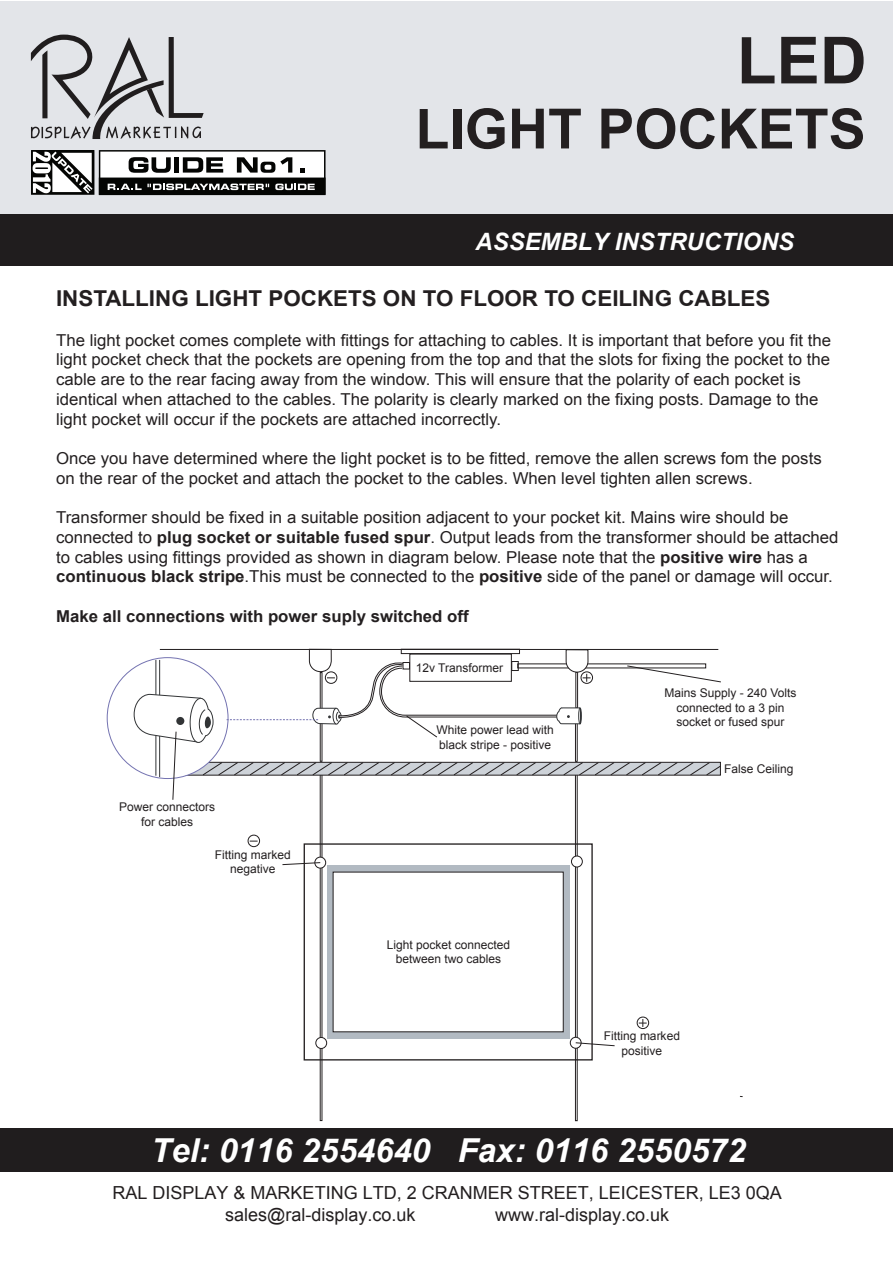
<style>
.page{position:relative;width:893px;height:1265px;background:#fff}
.page>*{position:absolute;margin:0;border:0;box-sizing:border-box;transform-origin:0 0}
.t1{font:700 64.95px "Arial";color:#231f20}
.t2{font:700 55.5px "Arial";color:#231f20}
.t3{font:italic 700 33px "Arial";color:#fff}
.t4{font:italic 700 23.85px "Arial";color:#fff}
.t5{font:700 21.9px "Arial";color:#231f20}
.t6{font:18px/21.6px "Arial";color:#231f20}
.t7{font:16.35px/19.6px "Arial";color:#231f20}
.t8{font:700 16.35px "Arial";color:#231f20}
.t9{font:12px/14.4px "Arial";color:#231f20;text-align:center}
.s1{font-weight:700}
</style>
<div class="page">
<div style="left:0;top:2px;width:893px;height:222px;background:#e3e5e9"></div>
<div style="left:0;top:1127px;width:892px;height:44px;background:#201d1e"></div>
<div style="left:0;top:214px;width:892px;height:51px;background:#201d1e"></div>
<svg style="left:31px;top:35px;width:173px;height:104px"></svg>
<svg style="left:31px;top:150px;width:295px;height:45px;background:#868786"></svg>
<div style="left:575px;top:772px;width:2px;height:348px;border:1px solid #231f20"></div>
<div style="left:327px;top:865px;width:243px;height:173px;background:#b2bac2"></div>
<div style="left:333px;top:871px;width:230px;height:161px;background:#fff"></div>
<div style="left:304px;top:843px;width:289px;height:217px;border:1px solid #231f20"></div>
<div style="left:314px;top:856px;width:12px;height:12px;border:1px solid #231f20;border-radius:50%"></div>
<div style="left:571px;top:856px;width:11px;height:11px;background:#fff;border-radius:50%"></div>
<div style="left:571px;top:855px;width:12px;height:12px;border:1px solid #231f20;border-radius:50%"></div>
<div style="left:315px;top:1037px;width:12px;height:11px;border:1px solid #231f20;border-radius:50%"></div>
<div style="left:570px;top:1037px;width:11px;height:11px;background:#fff;border-radius:50%"></div>
<div style="left:570px;top:1036px;width:11px;height:12px;border:1px solid #231f20;border-radius:50%"></div>
<svg style="left:282px;top:861px;width:39px;height:4px"></svg>
<svg style="left:575px;top:1041px;width:40px;height:5px"></svg>
<div style="left:248px;top:834px;width:12px;height:13px;border:1px solid #231f20;border-radius:50%"></div>
<div style="left:637px;top:1016px;width:12px;height:12px;border:1px solid #231f20;border-radius:50%"></div>
<svg style="left:639px;top:1018px;width:8px;height:8px"></svg>
<svg style="left:133px;top:648px;width:588px;height:152px"></svg>
<h1 class="t1" style="left:737px;top:17px;width:132px">LED</h1>
<h2 class="t2" style="left:415px;top:92px;width:452px">LIGHT POCKETS</h2>
<h3 class="t4" style="left:476px;top:226px;width:320px">ASSEMBLY INSTRUCTIONS</h3>
<h3 class="t5" style="left:56px;top:284px;width:716px">INSTALLING LIGHT POCKETS ON TO FLOOR TO CEILING CABLES</h3>
<p class="t7" style="left:56px;top:330px;width:776px">The light pocket comes complete with fittings for attaching to cables. It is important that before you fit the light pocket check that the pockets are opening from the top and that the slots for fixing the pocket to the cable are to the rear facing away from the window. This will ensure that the polarity of each pocket is identical when attached to the cables. The polarity is clearly marked on the fixing posts. Damage to the light pocket will occur if the pockets are attached incorrectly.</p>
<p class="t7" style="left:56px;top:448px;width:767px">Once you have determined where the light pocket is to be fitted, remove the allen screws fom the posts on the rear of the pocket and attach the pocket to the cables. When level tighten allen screws.</p>
<p class="t7" style="left:56px;top:507px;width:784px">Transformer should be fixed in a suitable position adjacent to your pocket kit. Mains wire should be connected to <span class="s1">plug socket or suitable fused spur</span>. Output leads from the transformer should be attached to cables using fittings provided as shown in diagram below. Please note that the <span class="s1">positive wire</span> has a <span class="s1">continuous black stripe</span>.This must be connected to the <span class="s1">positive</span> side of the panel or damage will occur.</p>
<p class="t8" style="left:56px;top:605px;width:414px">Make all connections with power suply switched off</p>
<p class="t9" style="left:416px;top:660px;width:89px">12v Transformer</p>
<p class="t9" style="left:119px;top:800px;width:98px">Power connectors for cables</p>
<p class="t9" style="left:215px;top:847px;width:78px">Fitting marked negative</p>
<p class="t9" style="left:436px;top:723px;width:119px;text-align:left">White power lead with black stripe - positive</p>
<p class="t9" style="left:664px;top:686px;width:134px">Mains Supply - 240 Volts connected to a 3 pin socket or fused spur</p>
<p class="t9" style="left:724px;top:761px;width:71px">False Ceiling</p>
<p class="t9" style="left:387px;top:937px;width:125px">Light pocket connected between two cables</p>
<p class="t9" style="left:604px;top:1028px;width:78px">Fitting marked positive</p>
<h3 class="t3" style="left:151px;top:1128px;width:596px">Tel: 0116 2554640 Fax: 0116 2550572</h3>
<p class="t6" style="left:225px;top:1182px;width:558px;text-indent:-113px">RAL DISPLAY &amp; MARKETING LTD, 2 CRANMER STREET, LEICESTER, LE3 0QA sales@ral-display.co.uk</p>
<p class="t6" style="left:495px;top:1204px;width:176px">www.ral-display.co.uk</p>
</div>
